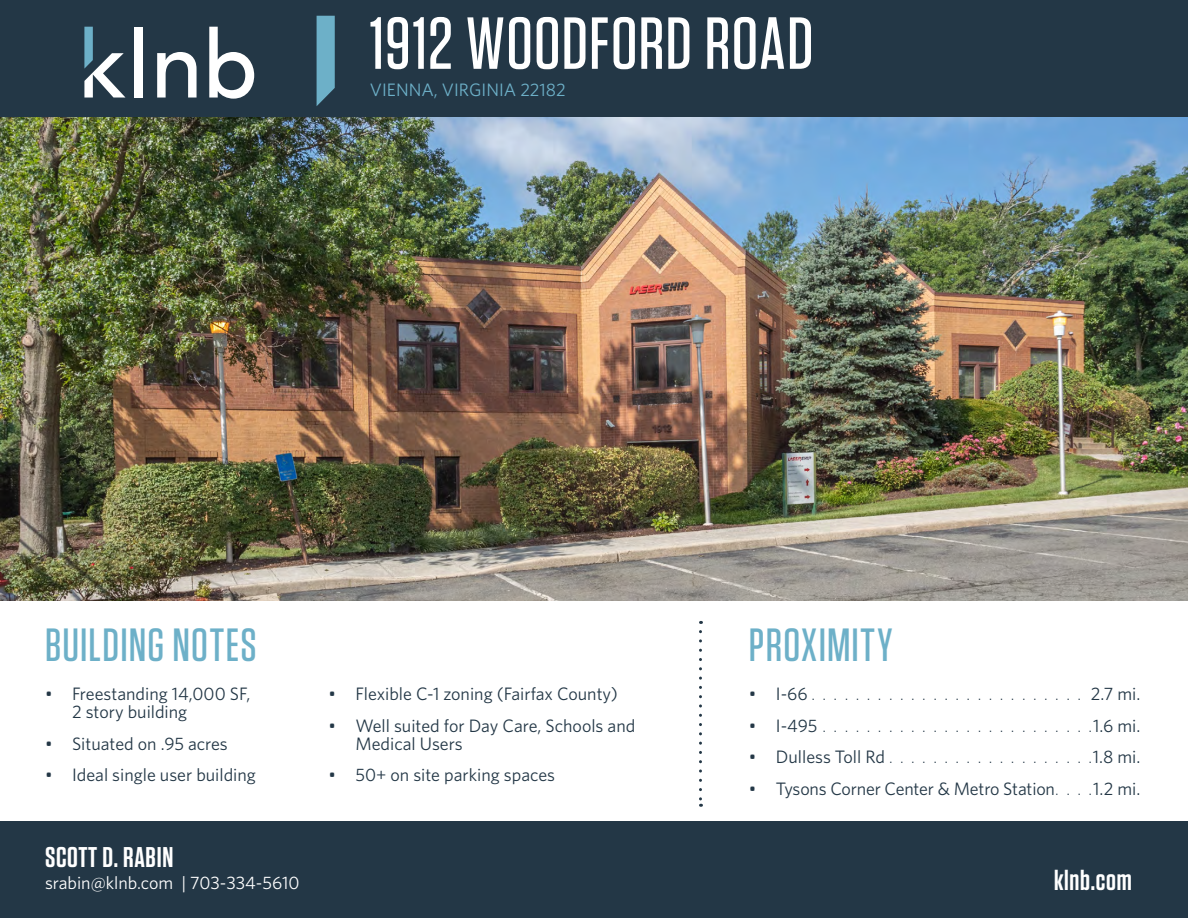
<style>
.page{position:relative;width:1188px;height:918px;background:#fff}
.page>*{position:absolute;margin:0;border:0;box-sizing:border-box;transform-origin:0 0}
.t1{font:500 73.5px "Tungsten";letter-spacing:.015em;color:#fff}
.t2{font:500 46.5px "Tungsten";letter-spacing:.025em;color:#6db0c8}
.t3{font:600 28.5px "Tungsten";letter-spacing:.025em;color:#fff}
.t4{font:18px/18px "Whitney";color:#233746}
.t5{font:18px "Whitney";color:#fff}
.t6{font:18px "Whitney";color:#6db0c8}
.t7{font:13.5px "Whitney";color:#233746}
.s1{font-size:18px}
.s2{font-size:13.5px}
</style>
<div class="page">
<div style="left:0;top:822px;width:1188px;height:96px;background:#233746"></div>
<div style="left:0;top:0;width:1188px;height:120px;background:#233746"></div>
<svg style="left:317px;top:16px;width:18px;height:90px;background:#64a2b9"></svg>
<svg style="left:84px;top:27px;width:41px;height:71px"></svg>
<div style="left:135px;top:27px;width:8px;height:71px;background:#fff"></div>
<svg style="left:157px;top:52px;width:40px;height:46px"></svg>
<svg style="left:209px;top:27px;width:45px;height:72px"></svg>
<img style="left:0;top:118px;width:1188px;height:482px">
<svg style="left:699px;top:632px;width:3px;height:175px"></svg>
<h1 class="t1" style="left:370px;top:5px;width:445px">1912 WOODFORD ROAD</h1>
<p class="t6" style="left:370px;top:77px;width:197px">VIENNA, VIRGINIA 22182</p>
<h2 class="t2" style="left:45px;top:620px;width:213px">BUILDING NOTES</h2>
<h2 class="t2" style="left:749px;top:620px;width:145px">PROXIMITY</h2>
<p class="t4" style="left:328px;top:684px;width:291px">• Flexible C-1 zoning (Fairfax County)</p>
<p class="t4" style="left:355px;top:716px;width:281px;text-indent:-27px">• Well suited for Day Care, Schools and<br>Medical Users</p>
<p class="t4" style="left:328px;top:765px;width:228px">• 50+ on site parking spaces</p>
<p class="t4" style="left:72px;top:684px;width:180px;text-indent:-27px">• Freestanding 14,000 SF,<br>2 story building</p>
<p class="t4" style="left:45px;top:734px;width:184px">• Situated on .95 acres</p>
<p class="t4" style="left:45px;top:765px;width:212px">• Ideal single user building</p>
<p class="t7" style="left:749px;top:686px;width:393px"><span class="s1">• I-66</span>......................... <span class="s1">2.7 mi.</span></p>
<p class="t7" style="left:749px;top:718px;width:393px"><span class="s1">• I-495</span>........................ <span class="s1">1.6 mi.</span></p>
<p class="t4" style="left:749px;top:747px;width:393px">• Dulless Toll Rd<span class="s2">..................</span> 1.8 mi.</p>
<p class="t4" style="left:749px;top:779px;width:312px">• Tysons Corner Center &amp; Metro Station <span class="s2">...</span></p>
<p class="t4" style="left:1093px;top:779px;width:49px">1.2 mi.</p>
<h3 class="t3" style="left:45px;top:842px;width:130px">SCOTT D. RABIN</h3>
<p class="t5" style="left:45px;top:871px;width:256px">srabin@klnb.com | 703-334-5610</p>
<h3 class="t3" style="left:1054px;top:865px;width:79px">klnb.com</h3>
</div>
